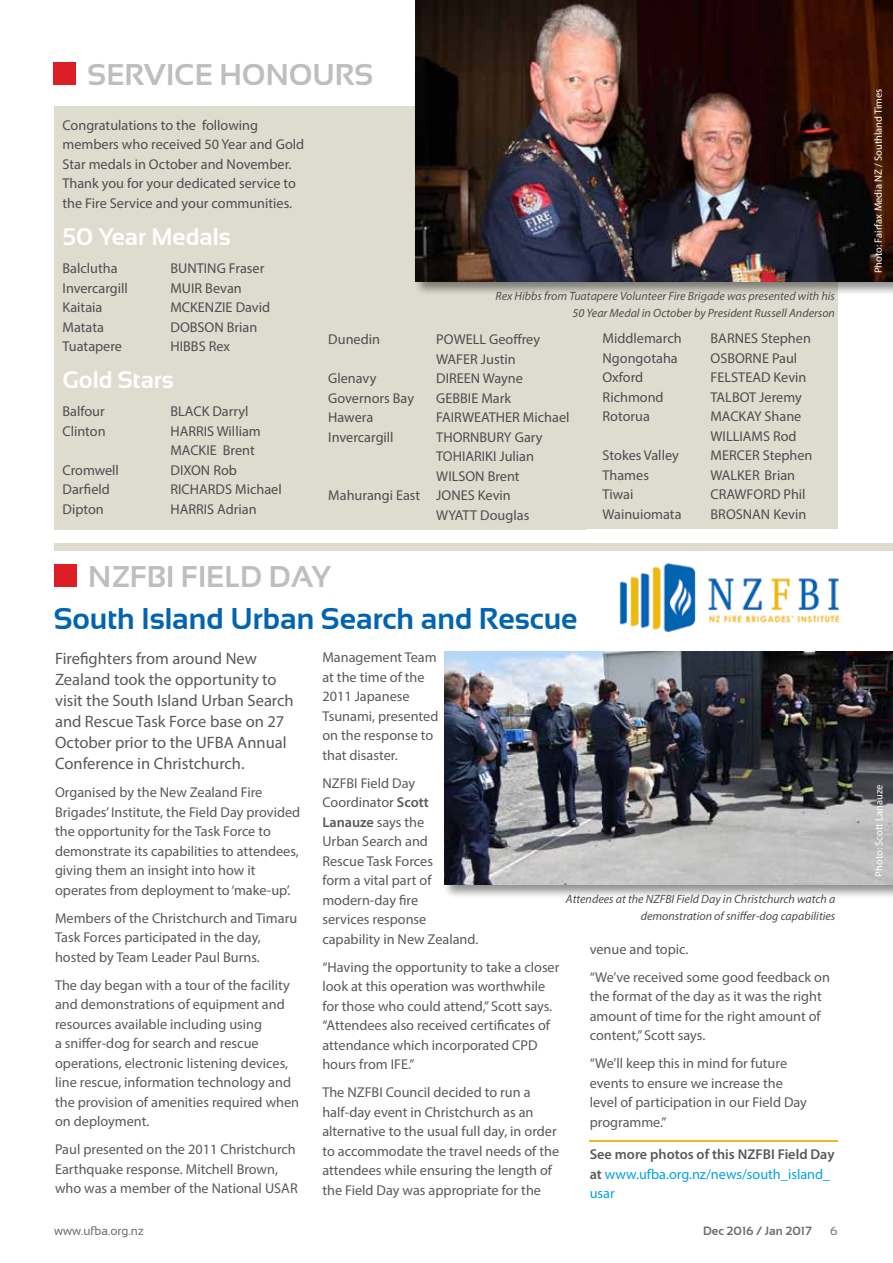
<style>
.page{position:relative;width:893px;height:1263px;background:#fff}
.page>*{position:absolute;margin:0;border:0;box-sizing:border-box;transform-origin:0 0}
.t1{font:700 30px "Sansation";color:#0064b1}
.t2{font:700 30px "Sansation";color:#bcbec0}
.t3{font:700 24px "Sansation";color:#fff}
.t4{font:16.5px/21px "Myriad Pro";color:#58595b}
.t5{font:14.25px/19.5px "Myriad Pro";color:#58595b}
.t6{font:14.25px/19.5px "Myriad Pro";color:#4d4d4f}
.t7{font:14.25px/19.5px "Myriad Pro";color:#00a1e4}
.t8{font:italic 12px/16.5px "Myriad Pro";color:#4d4d4f;text-align:right}
.t9{font:12px "Sansation";color:#6d6e71}
.t10{font:700 12px "Sansation";color:#6d6e71}
.t11{font:10.5px "Myriad Pro";color:#fff}
.s1{font-weight:600}
.s2{font-weight:600;color:#58595b}
</style>
<div class="page">
<div style="left:580px;top:260px;width:258px;height:269px;background:#dddccf"></div>
<div style="left:54px;top:63px;width:22px;height:22px;background:#dd1e27"></div>
<div style="left:54px;top:106px;width:531px;height:423px;background:#dddccf"></div>
<div style="left:54px;top:565px;width:23px;height:22px;background:#dd1e27"></div>
<hr style="left:589px;top:1140px;width:249px;height:1px;background:#ebba1e">
<div style="left:413px;top:0;width:480px;height:296px;background:#000;opacity:.44"></div>
<img style="left:416px;top:0;width:477px;height:282px">
<div style="left:55px;top:543px;width:838px;height:8px;background:#dddccf"></div>
<img style="left:619px;top:563px;width:221px;height:70px">
<div style="left:442px;top:649px;width:451px;height:250px;background:#000;opacity:.44"></div>
<img style="left:444px;top:652px;width:449px;height:233px">
<h1 class="t2" style="left:88px;top:58px;width:287px">SERVICE HONOURS</h1>
<p class="t6" style="left:63px;top:115px;width:243px">Congratulations to the following members who received 50 Year and Gold Star medals in October and November.<br>Thank you for your dedicated service to the Fire Service and your communities.</p>
<h2 class="t3" style="left:63px;top:223px;width:170px">50 Year Medals</h2>
<p class="t6" style="left:63px;top:258px;width:57px">Balclutha</p>
<p class="t6" style="left:171px;top:258px;width:95px">BUNTING Fraser</p>
<p class="t6" style="left:63px;top:278px;width:67px">Invercargill</p>
<p class="t6" style="left:171px;top:278px;width:73px">MUIR Bevan</p>
<p class="t6" style="left:63px;top:297px;width:41px">Kaitaia</p>
<p class="t6" style="left:171px;top:297px;width:101px">MCKENZIE David</p>
<p class="t6" style="left:63px;top:317px;width:43px">Matata</p>
<p class="t6" style="left:171px;top:317px;width:88px">DOBSON Brian</p>
<p class="t6" style="left:63px;top:336px;width:61px">Tuatapere</p>
<p class="t6" style="left:171px;top:336px;width:61px">HIBBS Rex</p>
<h2 class="t3" style="left:63px;top:367px;width:113px">Gold Stars</h2>
<p class="t6" style="left:63px;top:402px;width:44px">Balfour</p>
<p class="t6" style="left:171px;top:402px;width:80px">BLACK Darryl</p>
<p class="t6" style="left:63px;top:421px;width:45px">Clinton</p>
<p class="t6" style="left:171px;top:421px;width:92px">HARRIS William<br>MACKIE Brent</p>
<p class="t6" style="left:63px;top:460px;width:58px">Cromwell</p>
<p class="t6" style="left:171px;top:460px;width:68px">DIXON Rob</p>
<p class="t6" style="left:63px;top:480px;width:49px">Darfield</p>
<p class="t6" style="left:171px;top:480px;width:113px">RICHARDS Michael</p>
<p class="t6" style="left:63px;top:499px;width:43px">Dipton</p>
<p class="t6" style="left:171px;top:499px;width:88px">HARRIS Adrian</p>
<p class="t8" style="left:495px;top:288px;width:341px">Rex Hibbs from Tuatapere Volunteer Fire Brigade was presented with his<br>50 Year Medal in October by President Russell Anderson</p>
<p class="t6" style="left:603px;top:329px;width:81px">Middlemarch</p>
<p class="t6" style="left:711px;top:329px;width:102px">BARNES Stephen</p>
<p class="t6" style="left:603px;top:348px;width:77px">Ngongotaha</p>
<p class="t6" style="left:711px;top:348px;width:88px">OSBORNE Paul</p>
<p class="t6" style="left:603px;top:368px;width:42px">Oxford</p>
<p class="t6" style="left:711px;top:368px;width:97px">FELSTEAD Kevin</p>
<p class="t6" style="left:603px;top:387px;width:63px">Richmond</p>
<p class="t6" style="left:711px;top:387px;width:93px">TALBOT Jeremy</p>
<p class="t6" style="left:603px;top:407px;width:49px">Rotorua</p>
<p class="t6" style="left:711px;top:407px;width:92px">MACKAY Shane<br>WILLIAMS Rod</p>
<p class="t6" style="left:603px;top:446px;width:78px">Stokes Valley</p>
<p class="t6" style="left:711px;top:446px;width:103px">MERCER Stephen</p>
<p class="t6" style="left:603px;top:465px;width:48px">Thames</p>
<p class="t6" style="left:711px;top:465px;width:86px">WALKER Brian</p>
<p class="t6" style="left:603px;top:485px;width:32px">Tiwai</p>
<p class="t6" style="left:711px;top:485px;width:97px">CRAWFORD Phil</p>
<p class="t6" style="left:603px;top:504px;width:80px">Wainuiomata</p>
<p class="t6" style="left:711px;top:504px;width:97px">BROSNAN Kevin</p>
<p class="t6" style="left:328px;top:329px;width:53px">Dunedin</p>
<p class="t6" style="left:436px;top:329px;width:105px">POWELL Geoffrey<br>WAFER Justin</p>
<p class="t6" style="left:328px;top:368px;width:50px">Glenavy</p>
<p class="t6" style="left:436px;top:368px;width:88px">DIREEN Wayne</p>
<p class="t6" style="left:328px;top:388px;width:87px">Governors Bay</p>
<p class="t6" style="left:436px;top:388px;width:76px">GEBBIE Mark</p>
<p class="t6" style="left:328px;top:407px;width:46px">Hawera</p>
<p class="t6" style="left:436px;top:407px;width:135px">FAIRWEATHER Michael</p>
<p class="t6" style="left:328px;top:427px;width:67px">Invercargill</p>
<p class="t6" style="left:436px;top:427px;width:108px">THORNBURY Gary</p>
<p class="t6" style="left:436px;top:446px;width:99px">TOHIARIKI Julian</p>
<p class="t6" style="left:436px;top:466px;width:85px">WILSON Brent</p>
<p class="t6" style="left:328px;top:485px;width:184px">Mahurangi East JONES Kevin</p>
<p class="t6" style="left:436px;top:505px;width:95px">WYATT Douglas</p>
<h1 class="t2" style="left:88px;top:560px;width:243px">NZFBI FIELD DAY</h1>
<h1 class="t1" style="left:54px;top:602px;width:525px">South Island Urban Search and Rescue</h1>
<p class="t4" style="left:55px;top:648px;width:240px">Firefighters from around New<br>Zealand took the opportunity to visit the South Island Urban Search and Rescue Task Force base on 27<br>October prior to the UFBA Annual<br>Conference in Christchurch.</p>
<p class="t5" style="left:55px;top:782px;width:247px">Organised by the New Zealand Fire Brigades’ Institute, the Field Day provided the opportunity for the Task Force to demonstrate its capabilities to attendees, giving them an insight into how it operates from deployment to ‘make-up’.</p>
<p class="t5" style="left:55px;top:908px;width:244px">Members of the Christchurch and Timaru<br>Task Forces participated in the day, hosted by Team Leader Paul Burns.</p>
<p class="t5" style="left:55px;top:975px;width:246px">The day began with a tour of the facility and demonstrations of equipment and resources available including using<br>a sniffer-dog for search and rescue operations, electronic listening devices, line rescue, information technology and the provision of amenities required when on deployment.</p>
<p class="t5" style="left:55px;top:1139px;width:244px">Paul presented on the 2011 Christchurch<br>Earthquake response. Mitchell Brown, who was a member of the National USAR</p>
<p class="t5" style="left:322px;top:647px;width:117px">Management Team at the time of the<br>2011 Japanese<br>Tsunami, presented on the response to that disaster.</p>
<p class="t5" style="left:322px;top:773px;width:157px">NZFBI Field Day<br>Coordinator <span class="s1">Scott<br>Lanauze</span> says the<br>Urban Search and<br>Rescue Task Forces<br>form a vital part of modern-day fire<br>services response capability in New Zealand.</p>
<p class="t5" style="left:322px;top:957px;width:239px">“Having the opportunity to take a closer look at this operation was worthwhile for those who could attend,” Scott says. “Attendees also received certificates of attendance which incorporated CPD hours from IFE.”</p>
<p class="t5" style="left:322px;top:1082px;width:238px">The NZFBI Council decided to run a half-day event in Christchurch as an alternative to the usual full day, in order to accommodate the travel needs of the attendees while ensuring the length of the Field Day was appropriate for the</p>
<p class="t8" style="left:566px;top:891px;width:271px">Attendees at the NZFBI Field Day in Christchurch watch a demonstration of sniffer-dog capabilities</p>
<p class="t5" style="left:590px;top:935px;width:242px;line-height:28px">venue and topic.<br>“We’ve received some good feedback on</p>
<p class="t5" style="left:590px;top:987px;width:233px;text-align:justify">the format of the day as it was the right amount of time for the right amount of content,” Scott says.</p>
<p class="t5" style="left:590px;top:1054px;width:219px">“We’ll keep this in mind for future events to ensure we increase the level of participation in our Field Day programme.”</p>
<p class="t7" style="left:590px;top:1144px;width:246px"><span class="s2">See more photos of this NZFBI Field Day at</span> www.ufba.org.nz/news/south_island_ usar</p>
<p class="t9" style="left:54px;top:1224px;width:91px">www.ufba.org.nz</p>
<p class="t10" style="left:703px;top:1224px;width:110px">Dec 2016 / Jan 2017</p>
<p class="t9" style="left:830px;top:1224px;width:9px">6</p>
<p class="t11" style="left:872px;top:273px;width:186px;rotate:-90deg">Photo: Fairfax Media NZ / Southland Times</p>
<p class="t11" style="left:873px;top:876px;width:93px;rotate:-90deg">Photo: Scott Lanauze</p>
</div>
